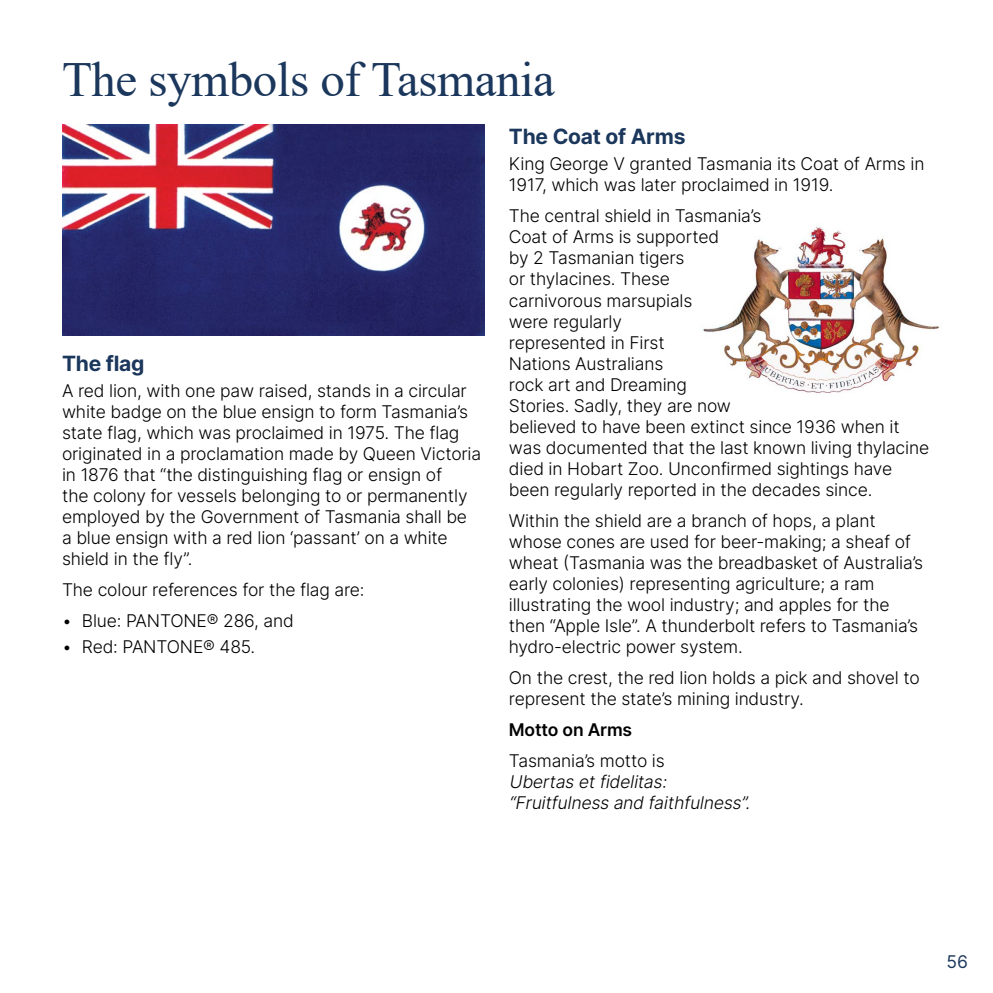
<style>
.page{position:relative;width:993px;height:993px;background:#fff}
.page>*{position:absolute;margin:0;border:0;box-sizing:border-box;transform-origin:0 0}
.Heading_level_3{font:49px "Times New Roman";letter-spacing:-.01em;color:#1b375c}
.Heading_4{font:700 21px "Inter";letter-spacing:-.01em;color:#1b375c}
.Body{font:300 17.5px/21px "Inter";letter-spacing:-.01em;color:#000}
.Body-2{font:italic 300 17.5px/21px "Inter";color:#000}
.Body-3{font:600 17.5px "Inter";letter-spacing:-.01em;color:#000}
.t1{font:17.5px "Inter";color:#1b375c}
.s1{font-style:normal}
</style>
<div class="page">
<img style="left:62px;top:124px;width:422px;height:211px">
<img style="left:703px;top:226px;width:237px;height:168px">
<h3 class="Heading_level_3" style="left:62px;top:45px;width:494px">The symbols of Tasmania</h3>
<h4 class="Heading_4" style="left:62px;top:348px;width:84px">The flag</h4>
<p class="Body" style="left:62px;top:379px;width:420px">A red lion, with one paw raised, stands in a circular white badge on the blue ensign to form Tasmania’s state flag, which was proclaimed in 1975. The flag originated in a proclamation made by Queen Victoria in 1876 that “the distinguishing flag or ensign of<br>the colony for vessels belonging to or permanently employed by the Government of Tasmania shall be a blue ensign with a red lion ‘passant’ on a white shield in the fly”.</p>
<p class="Body" style="left:62px;top:578px;width:304px">The colour references for the flag are:</p>
<p class="Body" style="left:62px;top:609px;width:233px">• Blue: PANTONE® 286, and</p>
<p class="Body" style="left:62px;top:635px;width:195px">• Red: PANTONE® 485.</p>
<h4 class="Heading_4" style="left:508px;top:121px;width:178px">The Coat of Arms</h4>
<p class="Body" style="left:508px;top:153px;width:417px">King George V granted Tasmania its Coat of Arms in<br>1917, which was later proclaimed in 1919.</p>
<p class="Body" style="left:508px;top:205px;width:421px">The central shield in Tasmania’s<br>Coat of Arms is supported<br>by 2 Tasmanian tigers<br>or thylacines. These<br>carnivorous marsupials<br>were regularly<br>represented in First<br>Nations Australians<br>rock art and Dreaming<br>Stories. Sadly, they are now<br>believed to have been extinct since 1936 when it was documented that the last known living thylacine died in Hobart Zoo. Unconfirmed sightings have been regularly reported in the decades since.</p>
<p class="Body" style="left:508px;top:509px;width:416px">Within the shield are a branch of hops, a plant whose cones are used for beer-making; a sheaf of wheat (Tasmania was the breadbasket of Australia’s early colonies) representing agriculture; a ram illustrating the wool industry; and apples for the then “Apple Isle”. A thunderbolt refers to Tasmania’s hydro-electric power system.</p>
<p class="Body" style="left:508px;top:666px;width:412px">On the crest, the red lion holds a pick and shovel to represent the state’s mining industry.</p>
<p class="Body-3" style="left:508px;top:716px;width:125px">Motto on Arms</p>
<p class="Body-2" style="left:508px;top:749px;width:246px"><span class="s1">Tasmania’s motto is<br></span>Ubertas etfidelitas: “Fruitfulness and faithfulness”.</p>
<p class="t1" style="left:946px;top:948px;width:23px">56</p>
</div>
